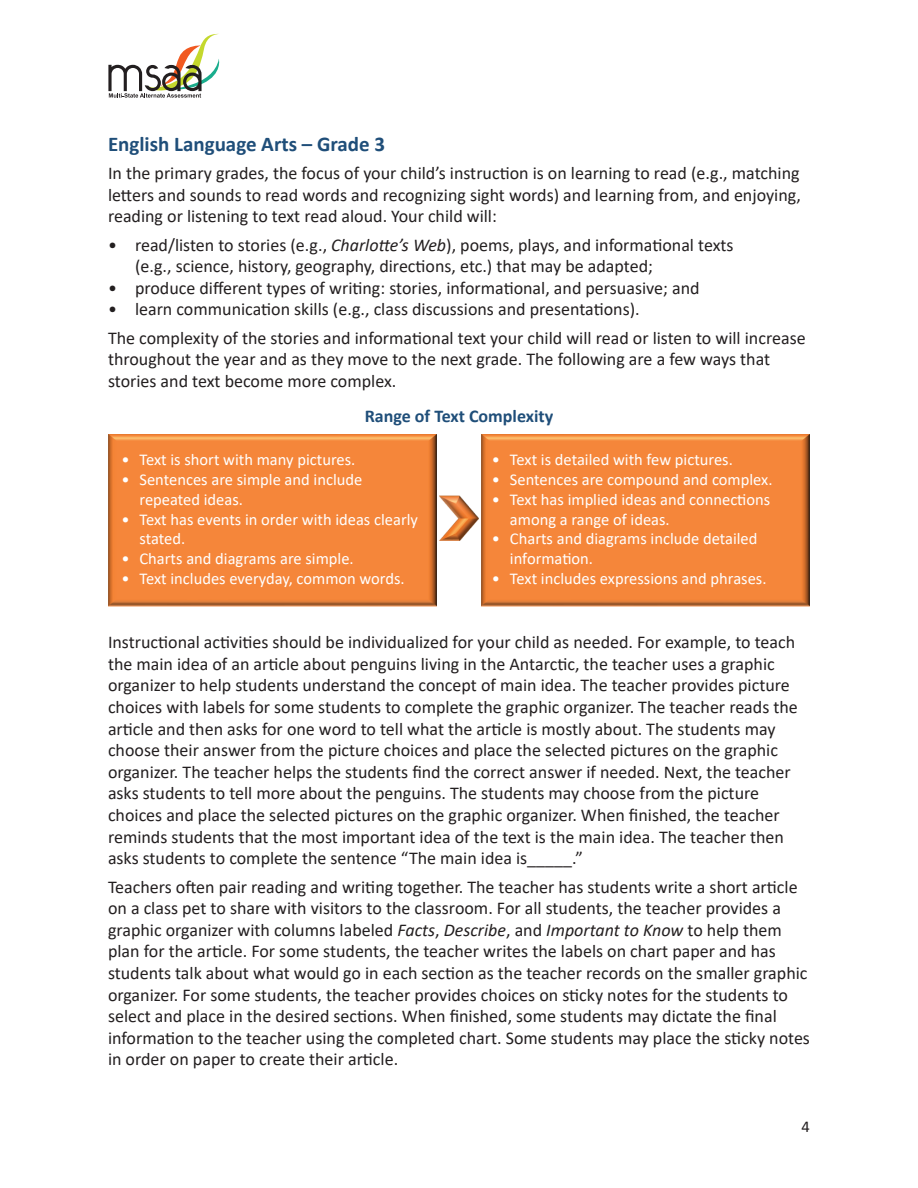
<style>
.page{position:relative;width:918px;height:1188px;background:#fff}
.page>*{position:absolute;margin:0;border:0;box-sizing:border-box;transform-origin:0 0}
.t1{font:700 21px "Calibri";color:#1f4e79}
.t2{font:18px/21.6px "Calibri";color:#231f20}
.t3{font:700 18px "Calibri";color:#1f4e79}
.t4{font:16.5px/19.8px "Calibri";color:#fff}
.t5{font:16.5px "Calibri";color:#231f20}
.s1{font-style:italic}
</style>
<div class="page">
<img style="left:481px;top:435px;width:329px;height:171px">
<img style="left:108px;top:435px;width:329px;height:171px">
<svg style="left:108px;top:33px;width:112px;height:65px"></svg>
<img style="left:439px;top:496px;width:39px;height:45px">
<p class="t1" style="left:108px;top:129px;width:279px">English Language Arts – Grade 3</p>
<p class="t2" style="left:108px;top:162px;width:695px;text-align:justify">In the primary grades, the focus of your child’s instruction is on learning to read (e.g., matching letters and sounds to read words and recognizing sight words) and learning from, and enjoying, reading or listening to text read aloud. Your child will:</p>
<p class="t2" style="left:135px;top:233px;width:600px;text-indent:-27px">• read/listen to stories (e.g., <span class="s1">Charlotte’s Web</span>), poems, plays, and informational texts (e.g., science, history, geography, directions, etc.) that may be adapted;</p>
<p class="t2" style="left:108px;top:277px;width:593px">• produce different types of writing: stories, informational, and persuasive; and</p>
<p class="t2" style="left:108px;top:295px;width:699px;line-height:28.3px">• learn communication skills (e.g., class discussions and presentations).<br>The complexity of the stories and informational text your child will read or listen to will increase</p>
<p class="t2" style="left:108px;top:348px;width:664px">throughout the year and as they move to the next grade. The following are a few ways that stories and text become more complex.</p>
<p class="t3" style="left:365px;top:403px;width:190px">Range of Text Complexity</p>
<p class="t4" style="left:122px;top:449px;width:235px">• Text is short with many pictures.</p>
<p class="t4" style="left:140px;top:469px;width:224px;text-indent:-18px">• Sentences are simple and include repeated ideas.</p>
<p class="t4" style="left:140px;top:509px;width:280px;text-indent:-18px">• Text has events in order with ideas clearly stated.</p>
<p class="t4" style="left:122px;top:548px;width:234px">• Charts and diagrams are simple.</p>
<p class="t4" style="left:122px;top:568px;width:285px">• Text includes everyday, common words.</p>
<p class="t4" style="left:492px;top:449px;width:242px">• Text is detailed with few pictures.</p>
<p class="t4" style="left:492px;top:469px;width:282px">• Sentences are compound and complex.</p>
<p class="t4" style="left:510px;top:489px;width:262px;text-indent:-18px">• Text has implied ideas and connections among a range of ideas.</p>
<p class="t4" style="left:510px;top:529px;width:249px;text-indent:-18px">• Charts and diagrams include detailed information.</p>
<p class="t4" style="left:492px;top:568px;width:276px">• Text includes expressions and phrases.</p>
<p class="t2" style="left:108px;top:631px;width:691px">Instructional activities should be individualized for your child as needed. For example, to teach the main idea of an article about penguins living in the Antarctic, the teacher uses a graphic organizer to help students understand the concept of main idea. The teacher provides picture choices with labels for some students to complete the graphic organizer. The teacher reads the article and then asks for one word to tell what the article is mostly about. The students may choose their answer from the picture choices and place the selected pictures on the graphic organizer. The teacher helps the students find the correct answer if needed. Next, the teacher asks students to tell more about the penguins. The students may choose from the picture choices and place the selected pictures on the graphic organizer. When finished, the teacher reminds students that the most important idea of the text is the main idea. The teacher then asks students to complete the sentence “The main idea is_____.”</p>
<p class="t2" style="left:108px;top:875px;width:704px">Teachers often pair reading and writing together. The teacher has students write a short article on a class pet to share with visitors to the classroom. For all students, the teacher provides a graphic organizer with columns labeled <span class="s1">Facts</span>, <span class="s1">Describe</span>, and <span class="s1">Important to Know</span> to help them plan for the article. For some students, the teacher writes the labels on chart paper and has students talk about what would go in each section as the teacher records on the smaller graphic organizer. For some students, the teacher provides choices on sticky notes for the students to select and place in the desired sections. When finished, some students may dictate the final information to the teacher using the completed chart. Some students may place the sticky notes in order on paper to create their article.</p>
<p class="t5" style="left:802px;top:1115px;width:10px">4</p>
</div>
